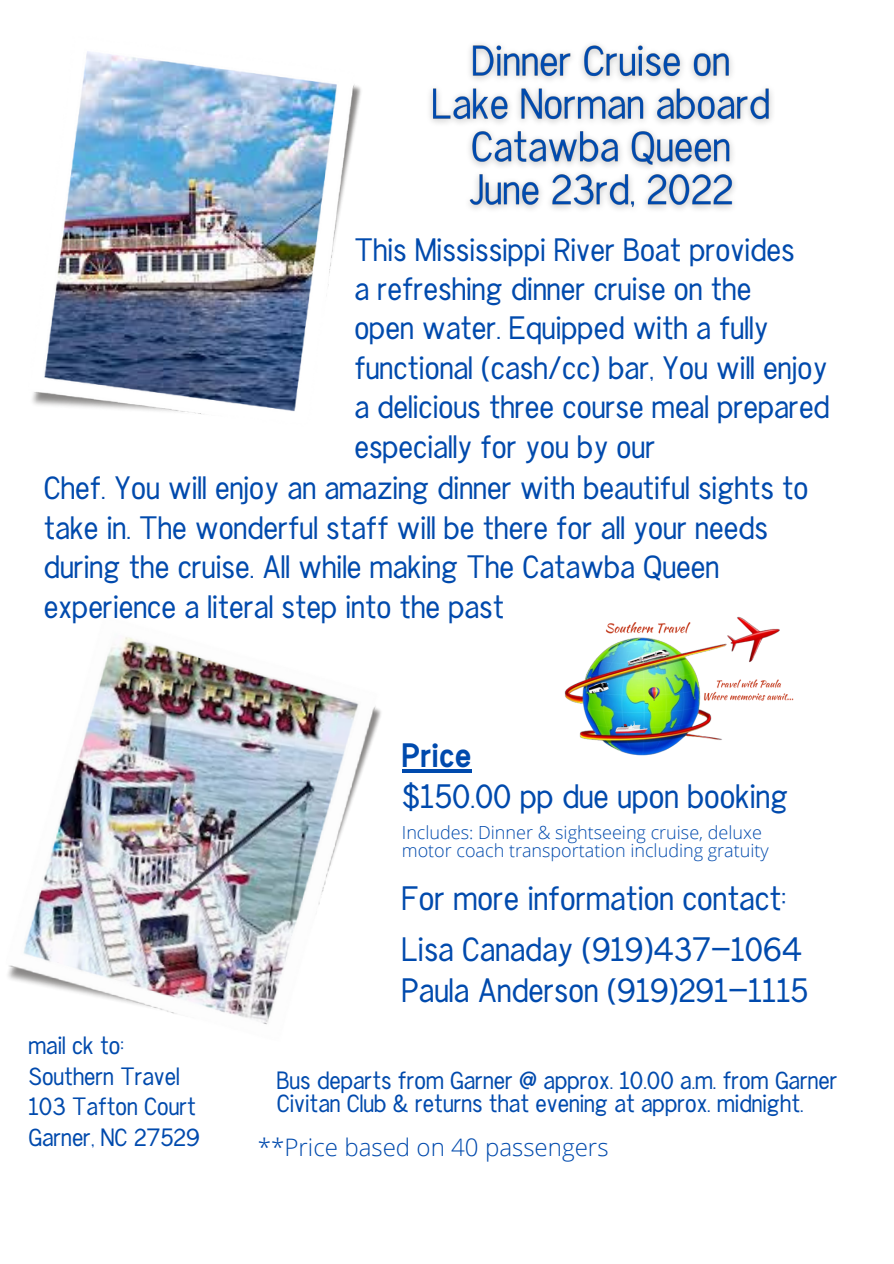
<style>
.page{position:relative;width:894px;height:1264px;background:#fff}
.page>*{position:absolute;margin:0;border:0;box-sizing:border-box;transform-origin:0 0}
.t1{font:34.5px "Chester Sans";color:#004aad}
.t2{font:700 34.5px "Chester Sans";color:#004aad}
.t3{font:33px/39.5px "Chester Sans";color:#004aad}
.t4{font:25.5px/22.5px "Chester Sans";color:#004aad}
.t5{font:300 24.15px "Open Sans";color:#004aad}
.t6{font:300 18px/18px "Open Sans";color:#004aad}
</style>
<div class="page">
<img style="left:32px;top:51px;width:329px;height:363px">
<img style="left:8px;top:637px;width:373px;height:388px">
<hr style="left:401px;top:769px;width:70px;height:3px;background:#004aad">
<img style="left:564px;top:616px;width:230px;height:140px">
<img style="left:430px;top:44px;width:342px;height:166px">
<p class="t3" style="left:354px;top:230px;width:441px">This Mississippi River Boat provides</p>
<p class="t3" style="left:354px;top:270px;width:398px">a refreshing dinner cruise on the</p>
<p class="t3" style="left:354px;top:309px;width:476px">open water. Equipped with a fully functional (cash/cc) bar, You will enjoy a delicious three course meal prepared especially for you by our</p>
<p class="t3" style="left:44px;top:469px;width:765px">Chef. You will enjoy an amazing dinner with beautiful sights to take in. The wonderful staff will be there for all your needs during the cruise. All while making The Catawba Queen experience a literal step into the past</p>
<p class="t2" style="left:401px;top:739px;width:71px">Price</p>
<p class="t1" style="left:401px;top:780px;width:388px">$150.00 pp due upon booking</p>
<p class="t6" style="left:401px;top:822px;width:368px">Includes: Dinner &amp; sightseeing cruise, deluxe motor coach transportation including gratuity</p>
<p class="t4" style="left:28px;top:1035px;width:97px">mail ck to:</p>
<p class="t4" style="left:28px;top:1065px;width:153px">Southern Travel</p>
<p class="t4" style="left:28px;top:1095px;width:169px">103 Tafton Court</p>
<p class="t4" style="left:28px;top:1126px;width:173px">Garner, NC 27529</p>
<p class="t1" style="left:401px;top:882px;width:385px">For more information contact:</p>
<p class="t1" style="left:401px;top:932px;width:402px">Lisa Canaday (919)437-1064</p>
<p class="t1" style="left:401px;top:973px;width:408px">Paula Anderson (919)291-1115</p>
<p class="t4" style="left:276px;top:1070px;width:562px">Bus departs from Garner @ approx. 10.00 a.m. from Garner<br>Civitan Club &amp; returns that evening at approx. midnight.</p>
<p class="t5" style="left:258px;top:1129px;width:352px">**Price based on 40 passengers</p>
</div>
